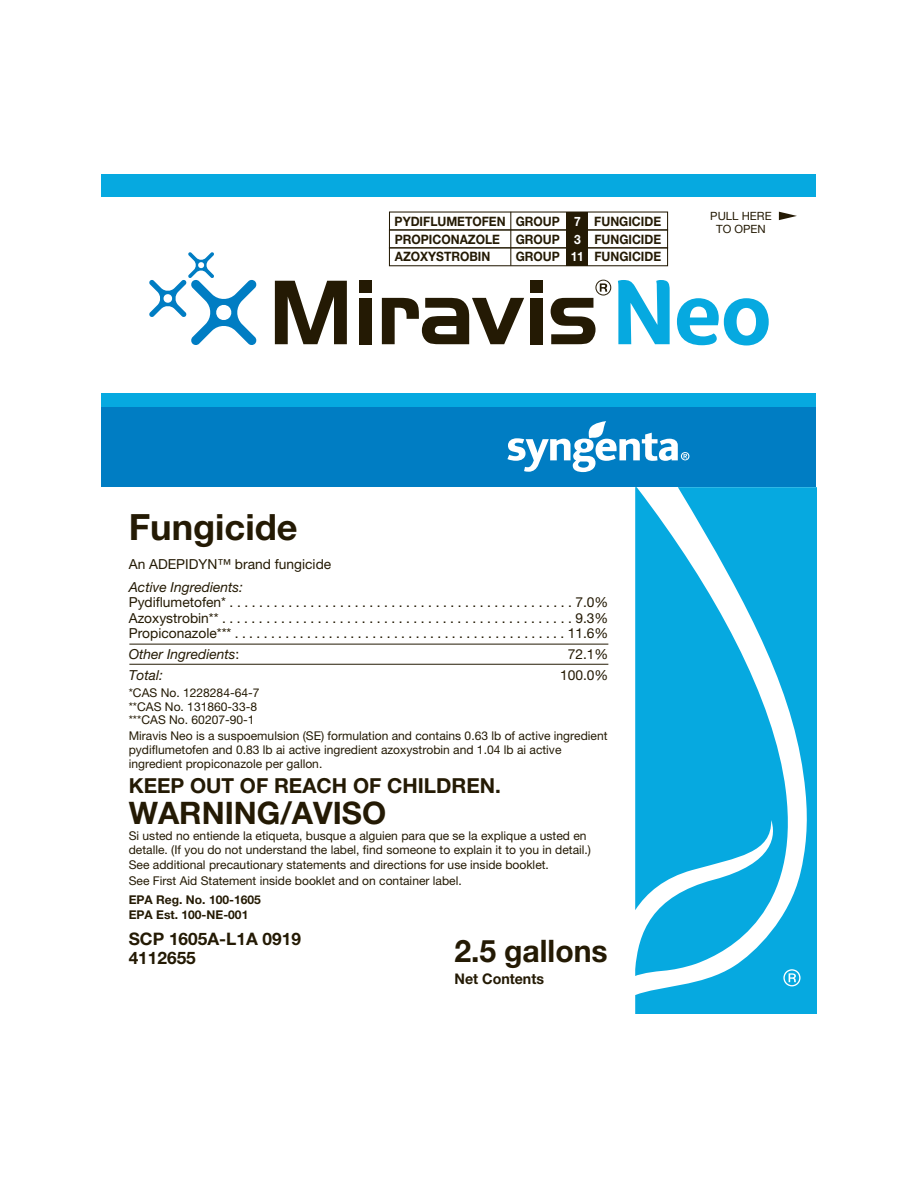
<style>
.page{position:relative;width:918px;height:1188px;background:#fff}
.page>*{position:absolute;margin:0;border:0;box-sizing:border-box;transform-origin:0 0}
.t1{font:700 36.15px "Helvetica Neue LT Pro";color:#241a04}
.t2{font:700 31.05px "Helvetica Neue LT Pro";color:#241a04}
.t3{font:700 20.7px "Helvetica Neue LT Pro";color:#241a04}
.t4{font:700 17.25px/18.9px "Helvetica Neue LT Pro";color:#241a04}
.t5{font:700 14.7px "Helvetica Neue LT Pro";color:#241a04}
.t6{font:13.8px/15.6px "Helvetica Neue LT Pro";color:#241a04;text-align:justify}
.t7{font:italic 13.8px "Helvetica Neue LT Pro";color:#241a04}
.t8{font:700 12.9px/17.9px "Helvetica Neue LT Pro";color:#241a04;text-align:justify;scale:.93 1}
.t9{font:12.15px/13.8px "Helvetica Neue LT Pro";color:#241a04}
.t10{font:700 12.15px/15.5px "Helvetica Neue LT Pro";color:#241a04}
.t11{font:11.4px/13.4px "Helvetica Neue LT Pro";color:#241a04;text-align:center}
.s1{color:#fff}
.s2{font-style:normal}
</style>
<div class="page">
<div style="left:102px;top:175px;width:714px;height:22px;background:#06a9e0"></div>
<svg style="left:635px;top:487px;width:181px;height:526px;fill:#06a9e0"></svg>
<div style="left:102px;top:407px;width:714px;height:80px;background:#007dc3"></div>
<div style="left:102px;top:393px;width:714px;height:14px;background:#06a9e0"></div>
<svg style="left:507px;top:421px;width:182px;height:51px"></svg>
<svg style="left:779px;top:212px;width:18px;height:8px"></svg>
<hr style="left:129px;top:644px;width:479px;height:1px;background:#241a04">
<hr style="left:129px;top:664px;width:479px;height:1px;background:#241a04">
<svg style="left:783px;top:969px;width:18px;height:17px"></svg>
<svg style="left:149px;top:252px;width:108px;height:93px"></svg>
<svg style="left:275px;top:281px;width:72px;height:63px"></svg>
<div style="left:359px;top:281px;width:13px;height:12px;background:#241a04"></div>
<div style="left:359px;top:298px;width:13px;height:46px;background:#241a04"></div>
<svg style="left:382px;top:298px;width:142px;height:46px"></svg>
<div style="left:530px;top:281px;width:13px;height:12px;background:#241a04"></div>
<div style="left:530px;top:298px;width:13px;height:46px;background:#241a04"></div>
<svg style="left:618px;top:280px;width:52px;height:64px"></svg>
<svg style="left:677px;top:298px;width:92px;height:47px"></svg>
<svg style="left:551px;top:280px;width:60px;height:64px"></svg>
<div style="left:567px;top:212px;width:21px;height:18px;background:#241a04"></div>
<div style="left:389px;top:229px;width:279px;height:19px;border:1px solid #241a04"></div>
<div style="left:567px;top:230px;width:21px;height:18px;background:#241a04"></div>
<div style="left:389px;top:247px;width:279px;height:19px;border:1px solid #241a04"></div>
<div style="left:567px;top:248px;width:21px;height:18px;background:#241a04"></div>
<svg style="left:510px;top:212px;width:1px;height:54px"></svg>
<p class="t8" style="left:395px;top:213px;width:288px">PYDIFLUMETOFEN GROUP <span class="s1">7</span> FUNGICIDE PROPICONAZOLE GROUP <span class="s1">3</span> FUNGICIDE AZOXYSTROBIN</p>
<p class="t8" style="left:516px;top:249px;width:158px">GROUP <span class="s1">11</span> FUNGICIDE</p>
<p class="t11" style="left:710px;top:210px;width:63px">PULL HERE<br>TO OPEN</p>
<h1 class="t1" style="left:129px;top:514px;width:170px">Fungicide</h1>
<p class="t6" style="left:129px;top:558px;width:204px">An ADEPIDYN™ brand fungicide</p>
<p class="t7" style="left:129px;top:582px;width:116px">Active Ingredients:</p>
<p class="t6" style="left:129px;top:596px;width:481px">Pydiflumetofen* . . . . . . . . . . . . . . . . . . . . . . . . . . . . . . . . . . . . . . . . . . . . . . . 7.0% Azoxystrobin** . . . . . . . . . . . . . . . . . . . . . . . . . . . . . . . . . . . . . . . . . . . . . . . . 9.3% Propiconazole*** . . . . . . . . . . . . . . . . . . . . . . . . . . . . . . . . . . . . . . . . . . . . . . 11.6%</p>
<p class="t7" style="left:129px;top:649px;width:112px">Other Ingredients<span class="s2">:</span></p>
<p class="t6" style="left:568px;top:648px;width:42px">72.1%</p>
<p class="t7" style="left:129px;top:670px;width:36px">Total:</p>
<p class="t6" style="left:560px;top:668px;width:50px">100.0%</p>
<p class="t9" style="left:129px;top:687px;width:132px">*CAS No. 1228284-64-7 **CAS No. 131860-33-8 ***CAS No. 60207-90-1</p>
<p class="t9" style="left:129px;top:730px;width:480px">Miravis Neo is a suspoemulsion (SE) formulation and contains 0.63 lb of active ingredient pydiflumetofen and 0.83 lb ai active ingredient azoxystrobin and 1.04 lb ai active ingredient propiconazole per gallon.</p>
<h3 class="t3" style="left:129px;top:778px;width:374px">KEEP OUT OF REACH OF CHILDREN.</h3>
<h2 class="t2" style="left:129px;top:802px;width:259px">WARNING/AVISO</h2>
<p class="t9" style="left:129px;top:830px;width:464px">Si usted no entiende la etiqueta, busque a alguien para que se la explique a usted en detalle. (If you do not understand the label, find someone to explain it to you in detail.)</p>
<p class="t9" style="left:129px;top:858px;width:422px;line-height:15.5px">See additional precautionary statements and directions for use inside booklet.<br>See First Aid Statement inside booklet and on container label.</p>
<p class="t10" style="left:129px;top:893px;width:134px">EPA Reg. No. 100-1605<br>EPA Est. 100-NE-001</p>
<h3 class="t4" style="left:129px;top:931px;width:174px">SCP 1605A-L1A 0919<br>4112655</h3>
<h2 class="t2" style="left:454px;top:939px;width:155px">2.5 gallons</h2>
<p class="t5" style="left:454px;top:973px;width:91px">Net Contents</p>
</div>
